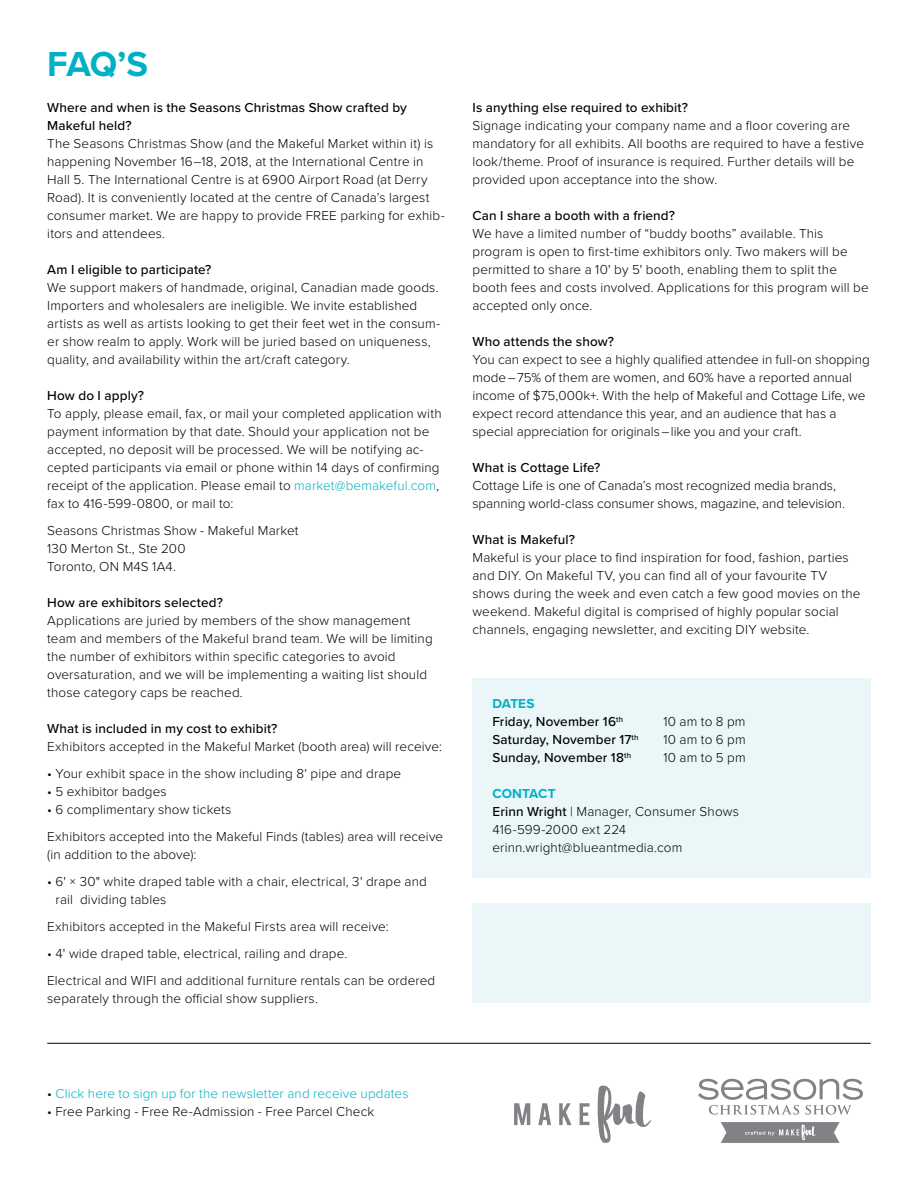
<style>
.page{position:relative;width:918px;height:1188px;background:#fff}
.page>*{position:absolute;margin:0;border:0;box-sizing:border-box;transform-origin:0 0}
.t1{font:700 36px "Proxima Nova";color:#00b1c5}
.t2{font:300 13.5px/18px "Proxima Nova";letter-spacing:.01em;color:#000}
.t3{font:500 13.5px/18px "Proxima Nova";letter-spacing:.01em;color:#000}
.t4{font:300 13.5px "Proxima Nova";letter-spacing:.01em;color:#00b1c5}
.t5{font:700 13.5px "Proxima Nova";color:#00b1c5}
.s1{color:#00b1c5}
.s2{font-weight:500}
.s3{color:#000}
</style>
<div class="page">
<svg style="left:514px;top:1103px;width:16px;height:22px"></svg>
<svg style="left:538px;top:1103px;width:13px;height:22px"></svg>
<svg style="left:559px;top:1103px;width:13px;height:22px"></svg>
<svg style="left:580px;top:1103px;width:10px;height:22px"></svg>
<svg style="left:597px;top:1086px;width:54px;height:57px"></svg>
<svg style="left:698px;top:1079px;width:165px;height:36px"></svg>
<svg style="left:721px;top:1122px;width:119px;height:21px;background:#8f9194"></svg>
<div style="left:472px;top:678px;width:399px;height:200px;background:#eaf6f7"></div>
<div style="left:472px;top:903px;width:399px;height:99px;background:#eaf6f7"></div>
<hr style="left:47px;top:1043px;width:824px;height:1px;background:#000">
<p class="t1" style="left:47px;top:42px;width:102px">FAQ’S</p>
<p class="t3" style="left:47px;top:98px;width:361px">Where and when is the Seasons Christmas Show crafted by<br>Makeful held?</p>
<p class="t2" style="left:47px;top:134px;width:399px">The Seasons Christmas Show (and the Makeful Market within it) is happening November 16–18, 2018, at the International Centre in Hall 5. The International Centre is at 6900 Airport Road (at Derry Road). It is conveniently located at the centre of Canada’s largest consumer market. We are happy to provide FREE parking for exhib&shy;itors and attendees.</p>
<p class="t3" style="left:47px;top:260px;width:166px">Am I eligible to participate?</p>
<p class="t2" style="left:47px;top:278px;width:394px">We support makers of handmade, original, Canadian made goods.<br>Importers and wholesalers are ineligible. We invite established artists as well as artists looking to get their feet wet in the consum&shy;er show realm to apply. Work will be juried based on uniqueness, quality, and availability within the art/craft category.</p>
<p class="t3" style="left:47px;top:386px;width:98px">How do I apply?</p>
<p class="t2" style="left:47px;top:404px;width:396px">To apply, please email, fax, or mail your completed application with payment information by that date. Should your application not be accepted, no deposit will be processed. We will be notifying ac&shy;cepted participants via email or phone within 14 days of confirming receipt of the application. Please email to <span class="s1">market@bemakeful.com</span>, fax to 416-599-0800, or mail to:</p>
<p class="t2" style="left:47px;top:521px;width:253px">Seasons Christmas Show - Makeful Market</p>
<p class="t2" style="left:47px;top:539px;width:140px">130 Merton St., Ste 200</p>
<p class="t2" style="left:47px;top:557px;width:130px">Toronto, ON M4S 1A4.</p>
<p class="t3" style="left:47px;top:593px;width:177px">How are exhibitors selected?</p>
<p class="t2" style="left:47px;top:611px;width:387px">Applications are juried by members of the show management team and members of the Makeful brand team. We will be limiting the number of exhibitors within specific categories to avoid oversaturation, and we will be implementing a waiting list should those category caps be reached.</p>
<p class="t3" style="left:47px;top:719px;width:232px">What is included in my cost to exhibit?</p>
<p class="t2" style="left:47px;top:737px;width:396px">Exhibitors accepted in the Makeful Market (booth area) will receive:</p>
<p class="t2" style="left:47px;top:764px;width:355px">• Your exhibit space in the show including 8' pipe and drape</p>
<p class="t2" style="left:47px;top:782px;width:121px">• 5 exhibitor badges</p>
<p class="t2" style="left:47px;top:800px;width:186px">• 6 complimentary show tickets</p>
<p class="t2" style="left:47px;top:827px;width:398px">Exhibitors accepted into the Makeful Finds (tables) area will receive (in addition to the above):</p>
<p class="t2" style="left:56px;top:872px;width:373px;text-indent:-8px">• 6' × 30" white draped table with a chair, electrical, 3' drape and rail dividing tables</p>
<p class="t2" style="left:47px;top:917px;width:343px">Exhibitors accepted in the Makeful Firsts area will receive:</p>
<p class="t2" style="left:47px;top:944px;width:302px">• 4' wide draped table, electrical, railing and drape.</p>
<p class="t2" style="left:47px;top:971px;width:390px">Electrical and WIFI and additional furniture rentals can be ordered separately through the official show suppliers.</p>
<p class="t3" style="left:472px;top:98px;width:217px">Is anything else required to exhibit?</p>
<p class="t2" style="left:472px;top:116px;width:393px">Signage indicating your company name and a floor covering are mandatory for all exhibits. All booths are required to have a festive look/theme. Proof of insurance is required. Further details will be provided upon acceptance into the show.</p>
<p class="t3" style="left:472px;top:206px;width:204px">Can I share a booth with a friend?</p>
<p class="t2" style="left:472px;top:224px;width:398px">We have a limited number of “buddy booths” available. This program is open to first-time exhibitors only. Two makers will be permitted to share a 10' by 5' booth, enabling them to split the booth fees and costs involved. Applications for this program will be accepted only once.</p>
<p class="t3" style="left:472px;top:332px;width:143px">Who attends the show?</p>
<p class="t2" style="left:472px;top:350px;width:399px">You can expect to see a highly qualified attendee in full-on shopping</p>
<p class="t2" style="left:472px;top:368px;width:381px">mode – 75% of them are women, and 60% have a reported annual</p>
<p class="t2" style="left:472px;top:386px;width:395px">income of $75,000k+. With the help of Makeful and Cottage Life, we</p>
<p class="t2" style="left:472px;top:404px;width:366px">expect record attendance this year, and an audience that has a</p>
<p class="t2" style="left:472px;top:422px;width:331px">special appreciation for originals – like you and your craft.</p>
<p class="t3" style="left:472px;top:458px;width:130px">What is Cottage Life?</p>
<p class="t2" style="left:472px;top:476px;width:374px">Cottage Life is one of Canada’s most recognized media brands, spanning world-class consumer shows, magazine, and television.</p>
<p class="t3" style="left:472px;top:530px;width:104px">What is Makeful?</p>
<p class="t2" style="left:472px;top:548px;width:390px">Makeful is your place to find inspiration for food, fashion, parties and DIY. On Makeful TV, you can find all of your favourite TV shows during the week and even catch a few good movies on the weekend. Makeful digital is comprised of highly popular social channels, engaging newsletter, and exciting DIY website.</p>
<p class="t5" style="left:492px;top:696px;width:44px">DATES</p>
<p class="t3" style="left:492px;top:713px;width:132px">Friday, November 16<sup>th</sup></p>
<p class="t2" style="left:663px;top:713px;width:84px">10 am to 8 pm</p>
<p class="t3" style="left:492px;top:731px;width:148px">Saturday, November 17<sup>th</sup></p>
<p class="t2" style="left:663px;top:731px;width:84px">10 am to 6 pm</p>
<p class="t3" style="left:492px;top:749px;width:140px">Sunday, November 18<sup>th</sup></p>
<p class="t2" style="left:663px;top:749px;width:84px">10 am to 5 pm</p>
<p class="t5" style="left:492px;top:786px;width:65px">CONTACT</p>
<p class="t2" style="left:492px;top:803px;width:248px"><span class="s2">Erinn Wright</span> | Manager, Consumer Shows<br>416-599-2000 ext 224 erinn.wright@blueantmedia.com</p>
<p class="t4" style="left:47px;top:1086px;width:363px"><span class="s3">•</span> Click here to sign up for the newsletter and receive updates</p>
<p class="t2" style="left:47px;top:1103px;width:329px">• Free Parking - Free Re-Admission - Free Parcel Check</p>
</div>
